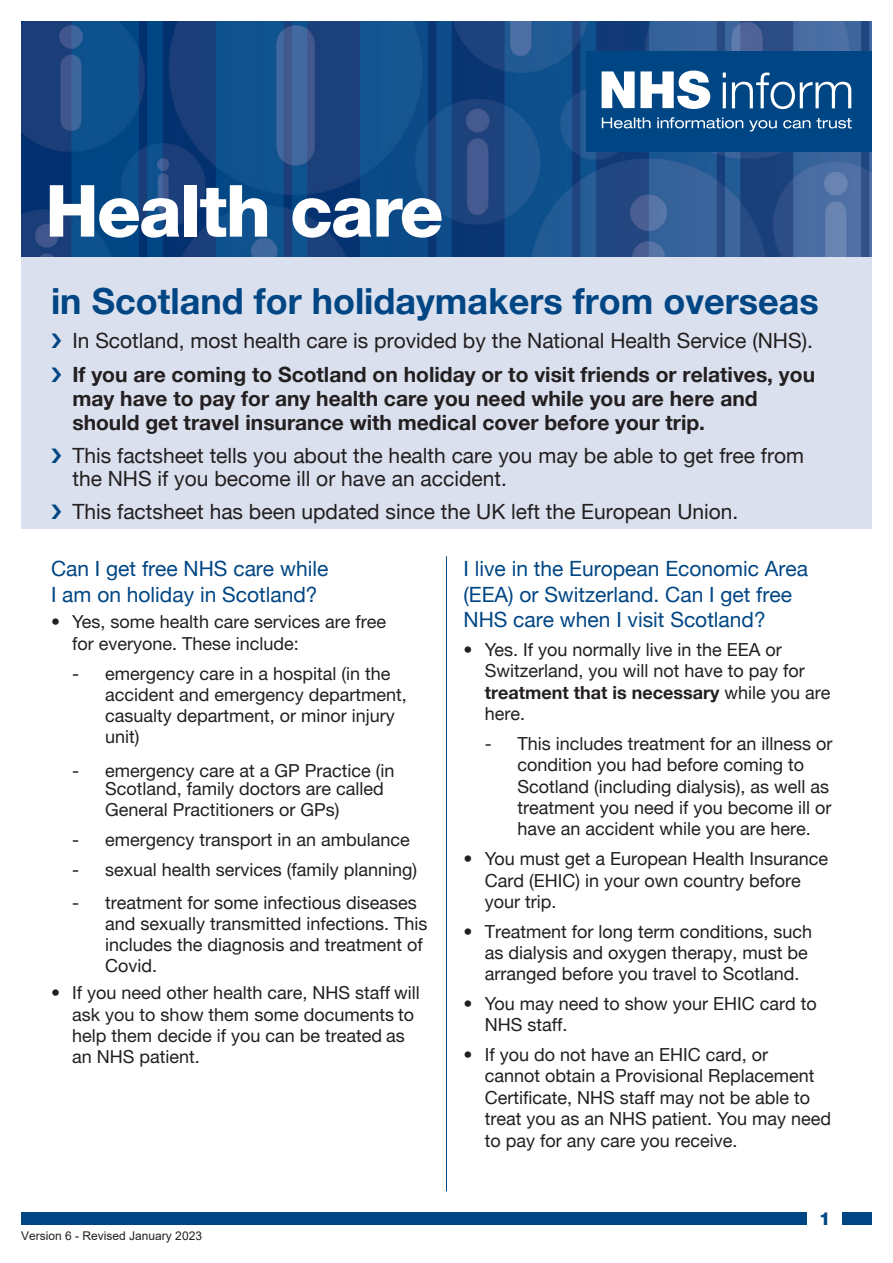
<style>
.page{position:relative;width:893px;height:1263px;background:#fff}
.page>*{position:absolute;margin:0;border:0;box-sizing:border-box;transform-origin:0 0}
.t1{font:800 72px "Helvetica Neue LT";letter-spacing:-.025em;color:#fff}
.bullets{font:700 36px "Helvetica Neue";color:#004684}
.bullets-2{font:21px/34.2px "Helvetica Neue";color:#231f20}
.Sub_title_heading{font:21px/25.2px "Helvetica Neue";color:#004684}
.bullets-3{font:700 21px/24px "Helvetica Neue";color:#231f20}
.bullets-4{font:18px/21px "Helvetica Neue";color:#231f20}
.bullets-5{font:18px/21.3px "Helvetica Neue LT";color:#231f20}
.t2{font:800 18px "Helvetica Neue LT";color:#004684}
.t3{font:12px "Arial";color:#231f20}
.s1{font-weight:700}
.s2{font-family:"Helvetica Neue"}
.s3{font-family:"Helvetica Neue LT"}
</style>
<div class="page">
<div style="left:21px;top:1212px;width:851px;height:13px;background:#004684"></div>
<div style="left:808px;top:1205px;width:34px;height:26px;background:#fff"></div>
<img style="left:21px;top:21px;width:851px;height:237px">
<div style="left:586px;top:51px;width:286px;height:100px;background:#004684"></div>
<svg style="left:602px;top:71px;width:250px;height:60px"></svg>
<hr style="left:446px;top:556px;width:1px;height:635px;background:#004684">
<div style="left:21px;top:258px;width:851px;height:271px;background:#dae0ed"></div>
<p class="t1" style="left:45px;top:168px;width:400px">Health care</p>
<p class="bullets" style="left:51px;top:279px;width:769px">in Scotland for holidaymakers from overseas</p>
<p class="bullets-2" style="left:72px;top:323px;width:744px">In Scotland, most health care is provided by the National Health Service (NHS).<br><span class="s1">If you are coming to Scotland on holiday or to visit friends or relatives, you</span></p>
<p class="bullets-3" style="left:72px;top:386px;width:687px">may have to pay for any health care you need while you are here and should get travel insurance with medical cover before your trip.</p>
<p class="bullets-2" style="left:72px;top:444px;width:733px;line-height:22.6px">This factsheet tells you about the health care you may be able to get free from the NHS if you become ill or have an accident.</p>
<p class="bullets-2" style="left:72px;top:494px;width:667px">This factsheet has been updated since the UK left the European Union.</p>
<p class="Sub_title_heading" style="left:51px;top:556px;width:279px">Can I get free NHS care while<br>I am on holiday in Scotland?</p>
<p class="bullets-5" style="left:72px;top:610px;width:315px;text-indent:-21px">• Yes, some health care services are free for everyone. These include:</p>
<p class="bullets-5" style="left:105px;top:662px;width:303px;text-indent:-33px">- emergency care in a hospital (in the accident and emergency department, casualty department, or minor injury unit)</p>
<p class="bullets-5" style="left:105px;top:761px;width:291px;line-height:18.1px;text-indent:-33px">- emergency care at a GP <span class="s2">Practice</span> (in<br>Scotland, family doctors are called</p>
<p class="bullets-5" style="left:105px;top:798px;width:236px">General Practitioners or GPs)</p>
<p class="bullets-5" style="left:72px;top:828px;width:339px">- emergency transport in an ambulance</p>
<p class="bullets-5" style="left:72px;top:859px;width:346px">- sexual health services (family planning)</p>
<p class="bullets-4" style="left:105px;top:892px;width:324px;text-indent:-33px"><span class="s3">-</span> treatment for some infectious diseases and sexually transmitted infections. This includes the diagnosis and treatment of Covid.</p>
<p class="bullets-5" style="left:72px;top:982px;width:349px;text-indent:-21px">• If you need other health care, NHS staff will ask you to show them some documents to help them decide if you can be treated as an NHS patient.</p>
<p class="t3" style="left:21px;top:1228px;width:182px">Version 6 - Revised January 2023</p>
<p class="Sub_title_heading" style="left:463px;top:556px;width:346px">I live in the European Economic Area (EEA) or Switzerland. Can I get free<br>NHS care when I visit Scotland?</p>
<p class="bullets-4" style="left:485px;top:639px;width:347px;text-indent:-21px"><span class="s3">•</span> Yes. If you normally live in the EEA or<br>Switzerland, you will not have to pay for <span class="s1">treatment that is necessary</span> while you are here.</p>
<p class="bullets-4" style="left:517px;top:733px;width:317px;text-indent:-33px"><span class="s3">-</span> This includes treatment for an illness or condition you had before coming to Scotland (including dialysis), as well as treatment you need if you become ill or have an accident while you are here.</p>
<p class="bullets-4" style="left:485px;top:848px;width:345px;text-indent:-21px"><span class="s3">•</span> You must get a European Health Insurance<br>Card (EHIC) in your own country before your trip.</p>
<p class="bullets-4" style="left:485px;top:920px;width:329px;text-indent:-21px"><span class="s3">•</span> Treatment for long term conditions, such as dialysis and oxygen therapy, must be arranged before you travel to Scotland.</p>
<p class="bullets-4" style="left:485px;top:993px;width:334px;line-height:20.5px;text-indent:-21px"><span class="s3">•</span> You may need to show your EHIC card to<br>NHS staff.</p>
<p class="bullets-4" style="left:485px;top:1043px;width:348px;line-height:21.6px;text-indent:-21px"><span class="s3">•</span> If you do not have an EHIC card, or<br>cannot obtain a Provisional Replacement Certificate, NHS staff may not be able to treat you as an NHS patient. You may need to pay for any care you receive.</p>
<p class="t2" style="left:819px;top:1207px;width:13px">1</p>
</div>
